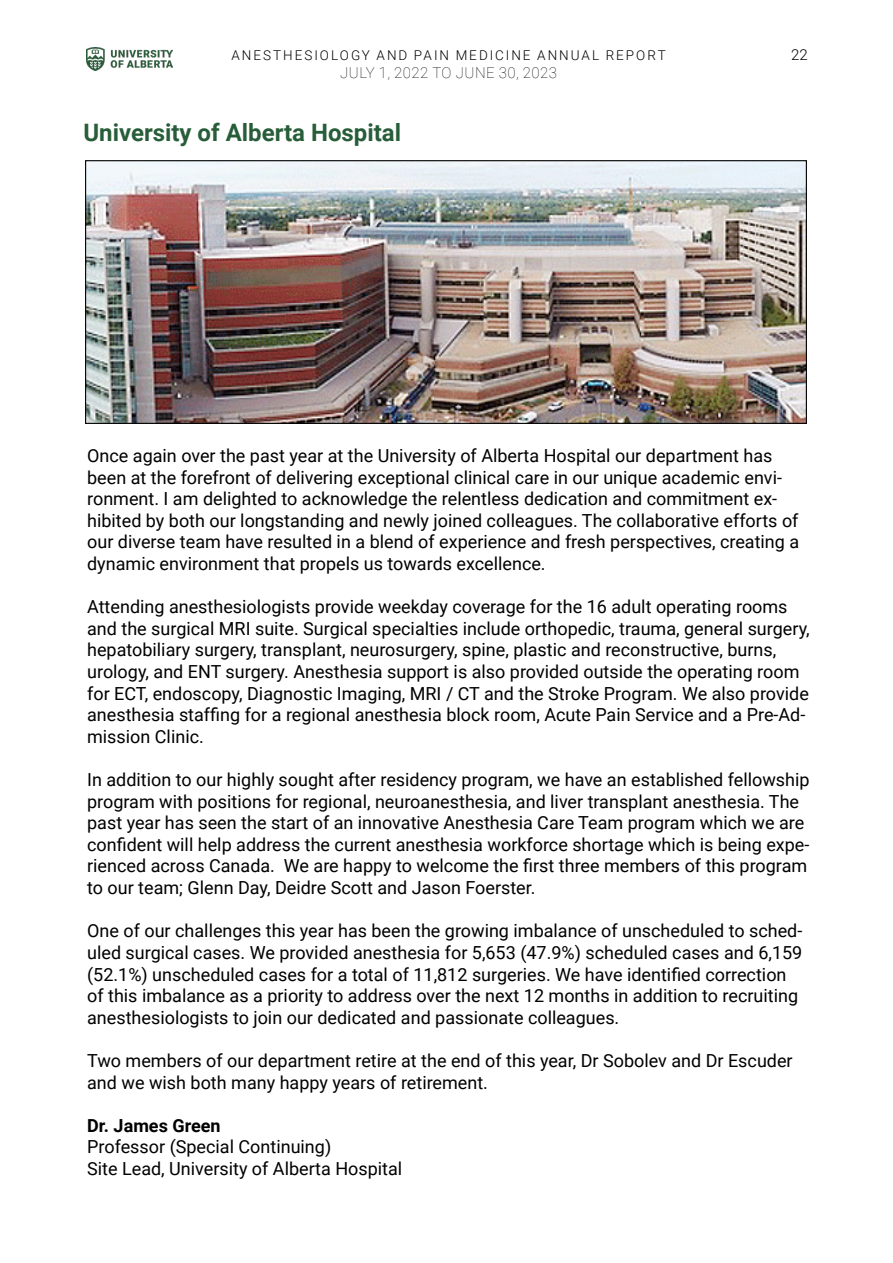
<style>
.page{position:relative;width:893px;height:1263px;background:#fff}
.page>*{position:absolute;margin:0;border:0;box-sizing:border-box;transform-origin:0 0}
.t1{font:700 24px "Roboto";color:#275d38}
.t2{font:18px/21.6px "Roboto";color:#000}
.t3{font:700 18px "Roboto";color:#000}
.t4{font:100 15px "Roboto";letter-spacing:.035em;color:#000}
.t5{font:300 15px "Roboto";color:#000}
.t6{font:300 13.5px "Roboto";letter-spacing:.145em;color:#000}
</style>
<div class="page">
<img style="left:87px;top:162px;width:718px;height:260px">
<div style="left:85px;top:160px;width:722px;height:264px;border:1px solid #000"></div>
<img style="left:86px;top:47px;width:86px;height:24px">
<p class="t6" style="left:231px;top:46px;width:436px">ANESTHESIOLOGY AND PAIN MEDICINE ANNUAL REPORT</p>
<p class="t4" style="left:340px;top:62px;width:219px">JULY 1, 2022 TO JUNE 30, 2023</p>
<h1 class="t1" style="left:83px;top:116px;width:319px">University of Alberta Hospital</h1>
<p class="t5" style="left:791px;top:44px;width:18px">22</p>
<p class="t2" style="left:87px;top:444px;width:714px">Once again over the past year at the University of Alberta Hospital our department has been at the forefront of delivering exceptional clinical care in our unique academic envi&shy;ronment. I am delighted to acknowledge the relentless dedication and commitment ex&shy;hibited by both our longstanding and newly joined colleagues. The collaborative efforts of our diverse team have resulted in a blend of experience and fresh perspectives, creating a dynamic environment that propels us towards excellence.</p>
<p class="t2" style="left:87px;top:595px;width:724px">Attending anesthesiologists provide weekday coverage for the 16 adult operating rooms and the surgical MRI suite. Surgical specialties include orthopedic, trauma, general surgery, hepatobiliary surgery, transplant, neurosurgery, spine, plastic and reconstructive, burns, urology, and ENT surgery. Anesthesia support is also provided outside the operating room for ECT, endoscopy, Diagnostic Imaging, MRI / CT and the Stroke Program. We also provide anesthesia staffing for a regional anesthesia block room, Acute Pain Service and a Pre-Ad&shy;mission Clinic.</p>
<p class="t2" style="left:87px;top:768px;width:724px">In addition to our highly sought after residency program, we have an established fellowship program with positions for regional, neuroanesthesia, and liver transplant anesthesia. The past year has seen the start of an innovative Anesthesia Care Team program which we are confident will help address the current anesthesia workforce shortage which is being expe&shy;rienced across Canada. We are happy to welcome the first three members of this program to our team; Glenn Day, Deidre Scott and Jason Foerster.</p>
<p class="t2" style="left:87px;top:919px;width:717px">One of our challenges this year has been the growing imbalance of unscheduled to sched&shy;uled surgical cases. We provided anesthesia for 5,653 (47.9%) scheduled cases and 6,159 (52.1%) unscheduled cases for a total of 11,812 surgeries. We have identified correction of this imbalance as a priority to address over the next 12 months in addition to recruiting anesthesiologists to join our dedicated and passionate colleagues.</p>
<p class="t2" style="left:87px;top:1049px;width:707px">Two members of our department retire at the end of this year, Dr Sobolev and Dr Escuder and we wish both many happy years of retirement.</p>
<p class="t3" style="left:87px;top:1113px;width:135px">Dr. James Green</p>
<p class="t2" style="left:87px;top:1135px;width:317px">Professor (Special Continuing)<br>Site Lead, University of Alberta Hospital</p>
</div>
